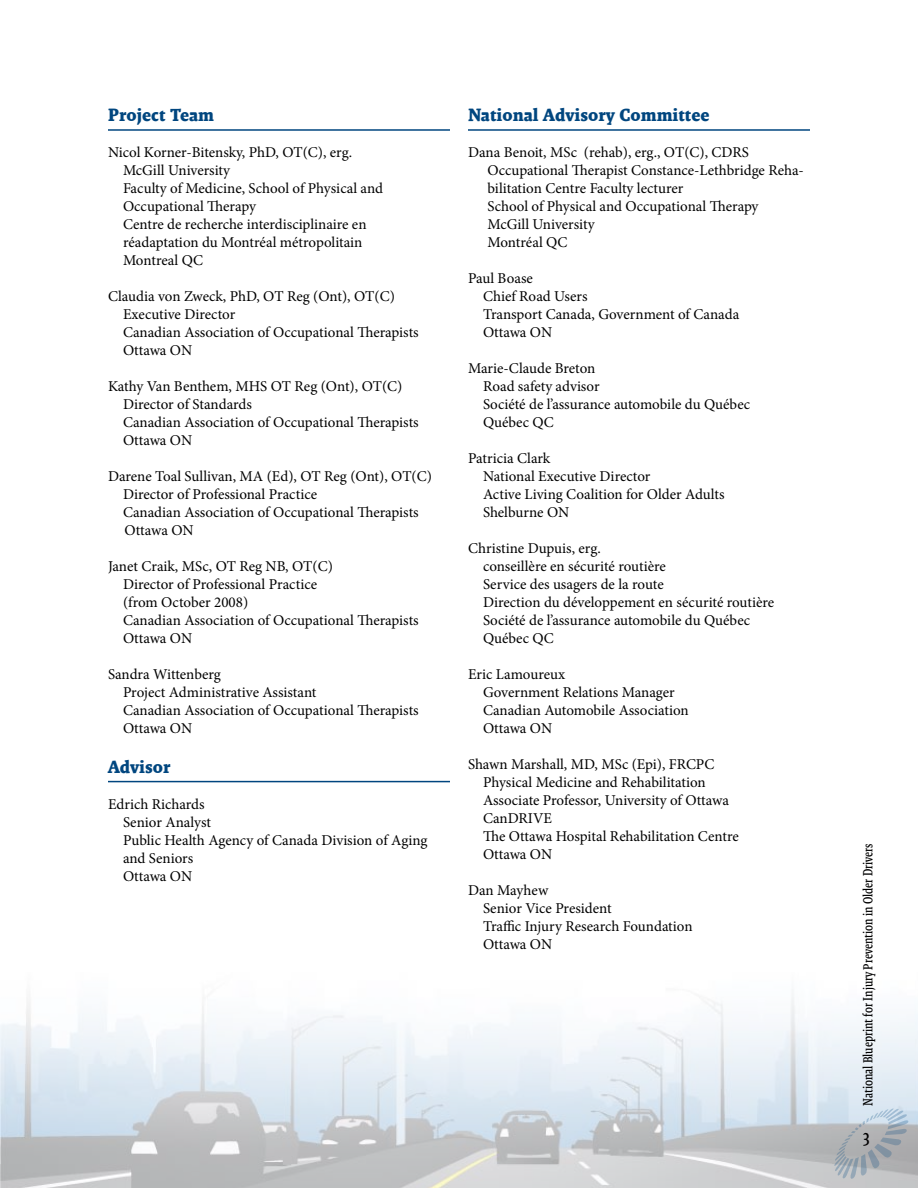
<style>
.page{position:relative;width:918px;height:1188px;background:#fff}
.page>*{position:absolute;margin:0;border:0;box-sizing:border-box;transform-origin:0 0}
.t1{font:700 18px "Malaga";color:#00467f}
.t2{font:18px "Malaga Nar Reg";color:#000}
.t3{font:15px/18px "Minion Pro";color:#000}
.t4{font:13.5px "Malaga Nar Reg";color:#000}
</style>
<div class="page">
<img style="left:0;top:995px;width:918px;height:193px">
<svg style="left:834px;top:1108px;width:74px;height:71px"></svg>
<hr style="left:108px;top:129px;width:342px;height:2px;background:#00467f">
<hr style="left:108px;top:781px;width:342px;height:1px;background:#00467f">
<hr style="left:468px;top:129px;width:342px;height:2px;background:#00467f">
<p class="t1" style="left:108px;top:105px;width:108px">Project Team</p>
<p class="t3" style="left:123px;top:143px;width:262px;text-indent:-15px">Nicol Korner-Bitensky, PhD, OT(C), erg.<br>McGill University<br>Faculty of Medicine, School of Physical and<br>Occupational Therapy<br>Centre de recherche interdisciplinaire en réadaptation du Montréal métropolitain<br>Montreal QC</p>
<p class="t3" style="left:123px;top:287px;width:297px;text-indent:-15px">Claudia von Zweck, PhD, OT Reg (Ont), OT(C)<br>Executive Director<br>Canadian Association of Occupational Therapists<br>Ottawa ON</p>
<p class="t3" style="left:123px;top:377px;width:297px;text-indent:-15px">Kathy Van Benthem, MHS OT Reg (Ont), OT(C)<br>Director of Standards<br>Canadian Association of Occupational Therapists<br>Ottawa ON</p>
<p class="t3" style="left:123px;top:467px;width:310px;text-indent:-15px">Darene Toal Sullivan, MA (Ed), OT Reg (Ont), OT(C)<br>Director of Professional Practice<br>Canadian Association of Occupational Therapists Ottawa ON</p>
<p class="t3" style="left:123px;top:557px;width:297px;text-indent:-15px">Janet Craik, MSc, OT Reg NB, OT(C)<br>Director of Professional Practice<br>(from October 2008)<br>Canadian Association of Occupational Therapists<br>Ottawa ON</p>
<p class="t3" style="left:123px;top:665px;width:297px;text-indent:-15px">Sandra Wittenberg<br>Project Administrative Assistant<br>Canadian Association of Occupational Therapists<br>Ottawa ON</p>
<p class="t1" style="left:108px;top:756px;width:64px">Advisor</p>
<p class="t3" style="left:123px;top:795px;width:306px;text-indent:-15px">Edrich Richards<br>Senior Analyst<br>Public Health Agency of Canada Division of Aging and Seniors<br>Ottawa ON</p>
<p class="t1" style="left:468px;top:105px;width:243px">National Advisory Committee</p>
<p class="t3" style="left:488px;top:143px;width:318px;text-indent:-20px">Dana Benoit, MSc (rehab), erg., OT(C), CDRS Occupational Therapist Constance-Lethbridge Reha&shy;bilitation Centre Faculty lecturer<br>School of Physical and Occupational Therapy<br>McGill University<br>Montréal QC</p>
<p class="t3" style="left:483px;top:269px;width:258px;text-indent:-15px">Paul Boase<br>Chief Road Users<br>Transport Canada, Government of Canada<br>Ottawa ON</p>
<p class="t3" style="left:483px;top:359px;width:269px;text-indent:-15px">Marie-Claude Breton<br>Road safety advisor<br>Société de l’assurance automobile du Québec<br>Québec QC</p>
<p class="t3" style="left:483px;top:449px;width:243px;text-indent:-15px">Patricia Clark<br>National Executive Director<br>Active Living Coalition for Older Adults<br>Shelburne ON</p>
<p class="t3" style="left:483px;top:539px;width:293px;text-indent:-15px">Christine Dupuis, erg.<br>conseillère en sécurité routière<br>Service des usagers de la route<br>Direction du développement en sécurité routière<br>Société de l’assurance automobile du Québec<br>Québec QC</p>
<p class="t3" style="left:483px;top:665px;width:207px;text-indent:-15px">Eric Lamoureux<br>Government Relations Manager<br>Canadian Automobile Association<br>Ottawa ON</p>
<p class="t3" style="left:483px;top:755px;width:257px;text-indent:-15px">Shawn Marshall, MD, MSc (Epi), FRCPC<br>Physical Medicine and Rehabilitation<br>Associate Professor, University of Ottawa<br>CanDRIVE<br>The Ottawa Hospital Rehabilitation Centre<br>Ottawa ON</p>
<p class="t3" style="left:483px;top:881px;width:211px;text-indent:-15px">Dan Mayhew<br>Senior Vice President<br>Traffic Injury Research Foundation<br>Ottawa ON</p>
<p class="t4" style="left:860px;top:1106px;width:264px;rotate:-90deg">National Blueprint for Injury Prevention in Older Drivers</p>
<p class="t2" style="left:863px;top:1127px;width:8px">3</p>
</div>
